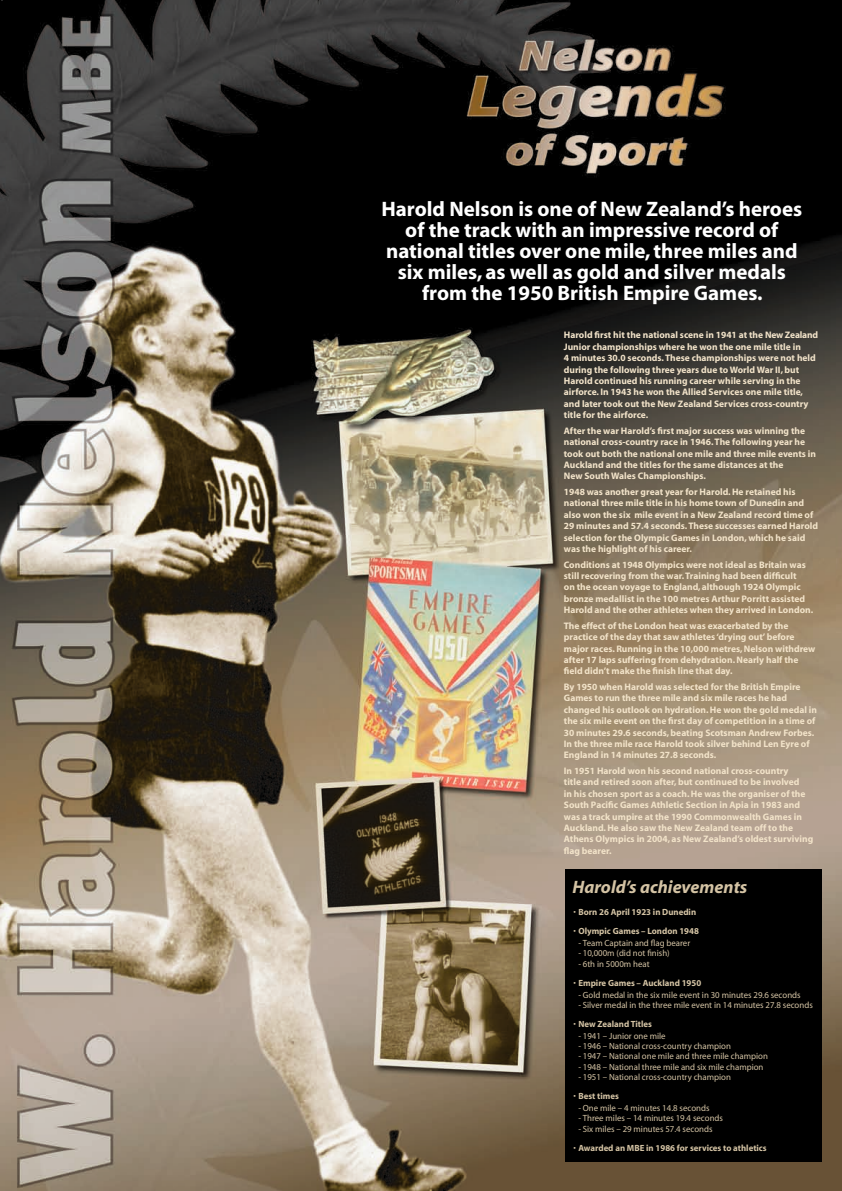
<style>
.page{position:relative;width:842px;height:1191px;background:#fff}
.page>*{position:absolute;margin:0;border:0;box-sizing:border-box;transform-origin:0 0}
.t1{font:700 21px/21px "Myriad";color:#fff;text-align:center}
.t2{font:italic 700 18px "Myriad";color:#d4c3a4}
.t3{font:700 9.5px/11.4px "Myriad";color:#f2e3c9}
.t4{font:9px "Myriad";color:#d4c3a4}
.t5{font:700 9px "Myriad";color:#d4c3a4}
.s1{font-weight:400}
</style>
<div class="page">
<img style="left:0;top:0;width:842px;height:1191px">
<div style="left:565px;top:869px;width:257px;height:293px;background:#000"></div>
<svg style="left:0;top:0;width:3px;height:4px"></svg>
<h1 class="t1" style="left:381px;top:199px;width:422px">Harold Nelson is one of New Zealand’s heroes of the track with an impressive record of national titles over one mile, three miles and six miles, as well as gold and silver medals from the 1950 British Empire Games.</h1>
<p class="t3" style="left:564px;top:330px;width:256px">Harold first hit the national scene in 1941 at the New Zealand Junior championships where he won the one mile title in<br>4 minutes 30.0 seconds. These championships were not held during the following three years due to World War II, but Harold continued his running career while serving in the airforce. In 1943 he won the Allied Services one mile title, and later took out the New Zealand Services cross-country title for the airforce.</p>
<p class="t3" style="left:564px;top:425px;width:254px">After the war Harold’s first major success was winning the national cross-country race in 1946. The following year he took out both the national one mile and three mile events in Auckland and the titles for the same distances at the<br>New South Wales Championships.</p>
<p class="t3" style="left:564px;top:486px;width:256px">1948 was another great year for Harold. He retained his national three mile title in his home town of Dunedin and also won the six mile event in a New Zealand record time of 29 minutes and 57.4 seconds. These successes earned Harold selection for the Olympic Games in London, which he said was the highlight of his career.</p>
<p class="t3" style="left:564px;top:559px;width:251px">Conditions at 1948 Olympics were not ideal as Britain was still recovering from the war. Training had been difficult<br>on the ocean voyage to England, although 1924 Olympic bronze medallist in the 100 metres Arthur Porritt assisted Harold and the other athletes when they arrived in London.</p>
<p class="t3" style="left:564px;top:620px;width:253px">The effect of the London heat was exacerbated by the practice of the day that saw athletes ‘drying out’ before major races. Running in the 10,000 metres, Nelson withdrew after 17 laps suffering from dehydration. Nearly half the field didn’t make the finish line that day.</p>
<p class="t3" style="left:564px;top:681px;width:255px">By 1950 when Harold was selected for the British Empire Games to run the three mile and six mile races he had changed his outlook on hydration. He won the gold medal in the six mile event on the first day of competition in a time of 30 minutes 29.6 seconds, beating Scotsman Andrew Forbes.<br>In the three mile race Harold took silver behind Len Eyre of England in 14 minutes 27.8 seconds.</p>
<p class="t3" style="left:564px;top:765px;width:251px">In 1951 Harold won his second national cross-country<br>title and retired soon after, but continued to be involved<br>in his chosen sport as a coach. He was the organiser of the South Pacific Games Athletic Section in Apia in 1983 and was a track umpire at the 1990 Commonwealth Games in Auckland. He also saw the New Zealand team off to the Athens Olympics in 2004, as New Zealand’s oldest surviving flag bearer.</p>
<h2 class="t2" style="left:572px;top:878px;width:177px">Harold’s achievements</h2>
<p class="t5" style="left:573px;top:907px;width:124px"><span class="s1">•</span> Born 26 April 1923 in Dunedin</p>
<p class="t5" style="left:573px;top:926px;width:127px"><span class="s1">•</span> Olympic Games – London 1948</p>
<p class="t4" style="left:578px;top:938px;width:113px">- Team Captain and flag bearer</p>
<p class="t4" style="left:578px;top:949px;width:93px">- 10,000m (did not finish)</p>
<p class="t4" style="left:578px;top:959px;width:73px">- 6th in 5000m heat</p>
<p class="t5" style="left:573px;top:978px;width:129px"><span class="s1">•</span> Empire Games – Auckland 1950</p>
<p class="t4" style="left:578px;top:990px;width:224px">- Gold medal in the six mile event in 30 minutes 29.6 seconds</p>
<p class="t4" style="left:578px;top:1000px;width:236px">- Silver medal in the three mile event in 14 minutes 27.8 seconds</p>
<p class="t5" style="left:573px;top:1019px;width:80px"><span class="s1">•</span> New Zealand Titles</p>
<p class="t4" style="left:578px;top:1031px;width:89px">- 1941 – Junior one mile</p>
<p class="t4" style="left:578px;top:1041px;width:154px">- 1946 – National cross-country champion</p>
<p class="t4" style="left:578px;top:1052px;width:191px">- 1947 – National one mile and three mile champion</p>
<p class="t4" style="left:578px;top:1062px;width:187px">- 1948 – National three mile and six mile champion</p>
<p class="t4" style="left:578px;top:1072px;width:154px">- 1951 – National cross-country champion</p>
<p class="t5" style="left:573px;top:1091px;width:47px"><span class="s1">•</span> Best times</p>
<p class="t4" style="left:578px;top:1103px;width:133px">- One mile – 4 minutes 14.8 seconds</p>
<p class="t4" style="left:578px;top:1113px;width:146px">- Three miles – 14 minutes 19.4 seconds</p>
<p class="t4" style="left:578px;top:1124px;width:136px">- Six miles – 29 minutes 57.4 seconds</p>
<p class="t5" style="left:573px;top:1143px;width:195px"><span class="s1">•</span> Awarded an MBE in 1986 for services to athletics</p>
</div>
